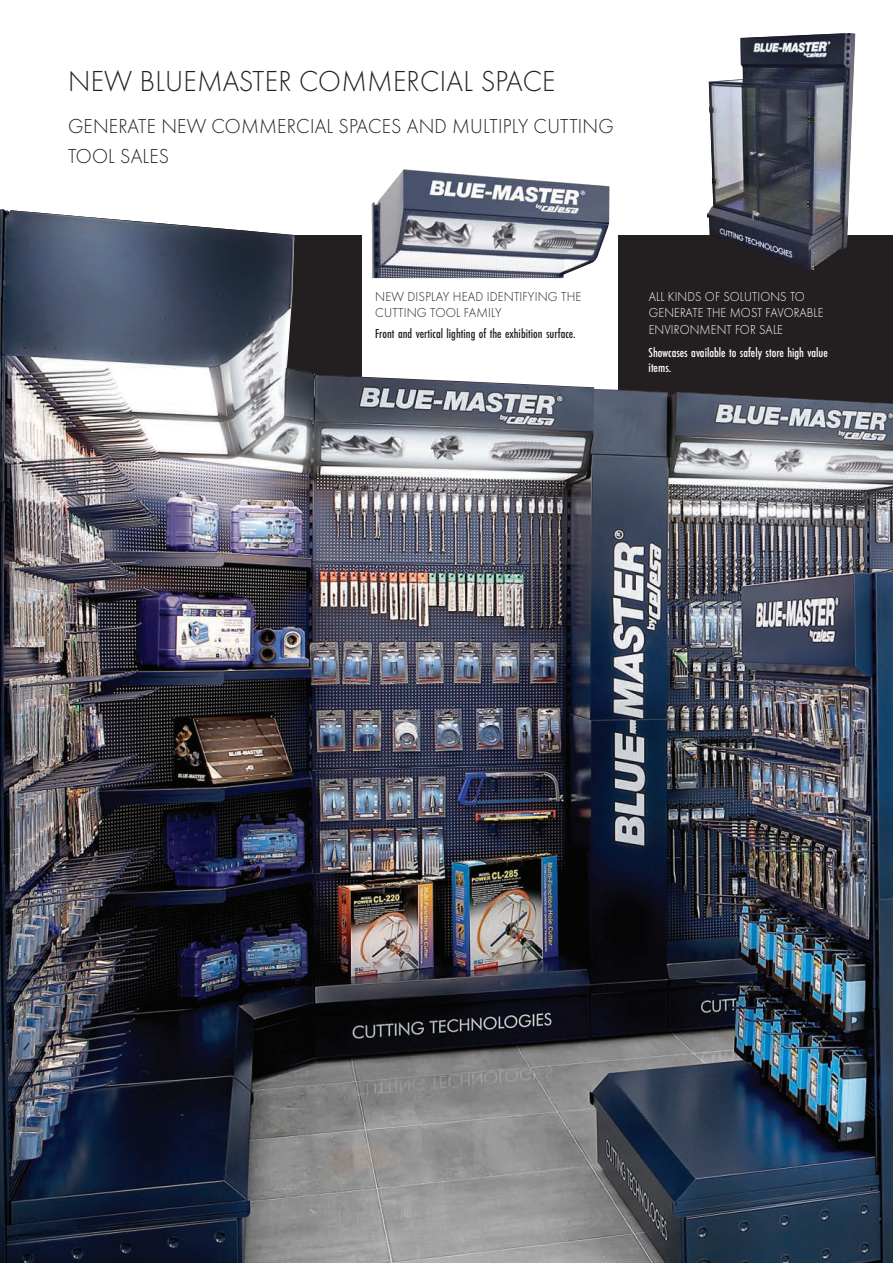
<style>
.page{position:relative;width:893px;height:1263px;background:#fff}
.page>*{position:absolute;margin:0;border:0;box-sizing:border-box;transform-origin:0 0}
.t1{font:300 30px "Futura PT";letter-spacing:.01em;color:#231f20;scale:.95 1}
.t2{font:300 21px/30px "Futura PT";letter-spacing:.01em;color:#231f20;scale:.95 1}
.t3{font:300 13.5px/16.5px "Futura PT";letter-spacing:.01em;color:#fff;scale:.92 1}
.t4{font:500 13.5px "Futura PT Cond";color:#231f20}
.t5{font:500 13.5px/15px "Futura PT Cond";color:#fff}
.t6{font:300 13.5px/16.5px "Futura PT";letter-spacing:.01em;color:#231f20;scale:.95 1}
</style>
<div class="page">
<img style="left:371px;top:169px;width:238px;height:40px">
<img style="left:708px;top:33px;width:146px;height:176px">
<img style="left:0;top:209px;width:892px;height:1053px">
<svg style="left:0;top:236px;width:892px;height:237px;background:#61636b"></svg>
<svg style="left:362px;top:224px;width:255px;height:226px"></svg>
<h1 class="t1" style="left:68px;top:64px;width:514px">NEW BLUEMASTER COMMERCIAL SPACE</h1>
<h2 class="t2" style="left:68px;top:111px;width:576px">GENERATE NEW COMMERCIAL SPACES AND MULTIPLY CUTTING<br>TOOL SALES</h2>
<p class="t6" style="left:375px;top:288px;width:218px">NEW DISPLAY HEAD IDENTIFYING THE<br>CUTTING TOOL FAMILY</p>
<p class="t4" style="left:375px;top:325px;width:202px">Front and vertical lighting of the exhibition surface.</p>
<p class="t3" style="left:648px;top:288px;width:191px">ALL KINDS OF SOLUTIONS TO<br>GENERATE THE MOST FAVORABLE<br>ENVIRONMENT FOR SALE</p>
<p class="t5" style="left:648px;top:345px;width:181px">Showcases available to safely store high value items.</p>
</div>
